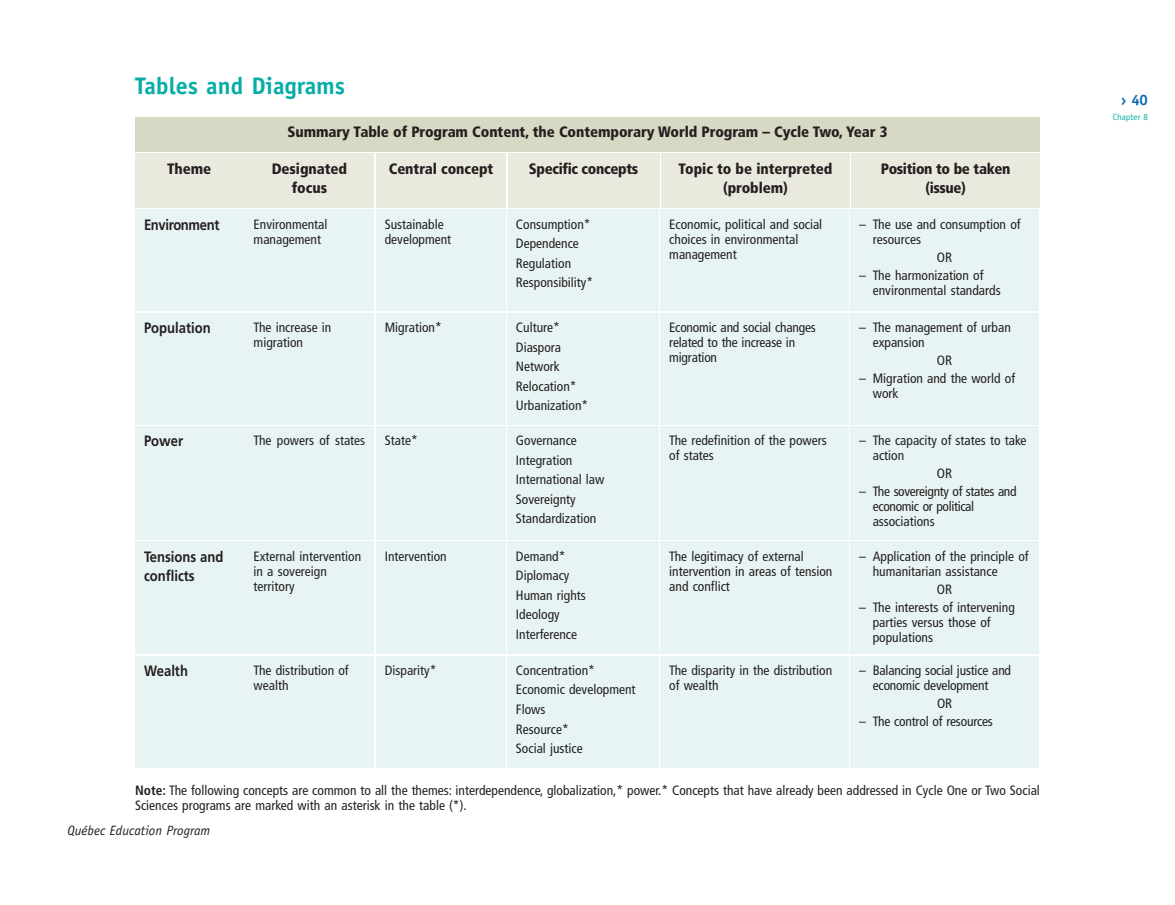
<style>
.page{position:relative;width:1175px;height:905px;background:#fff}
.page>*{position:absolute;margin:0;border:0;box-sizing:border-box;transform-origin:0 0}
.t1{font:700 24px "Officina Sans";color:#07ada7}
.t2{font:900 condensed 15px/19.5px "Frutiger";letter-spacing:-.005em;color:#231f20;text-align:center}
.t3{font:700 15px/19.5px "Frutiger";color:#231f20;scale:.87 1}
.t4{font:900 condensed 15px/19.5px "Frutiger";letter-spacing:-.025em;color:#231f20;text-align:center}
.t5{font:700 15px "Frutiger";letter-spacing:-.025em;color:#231f20;scale:.87 1}
.t6{font:700 15px "Officina Sans";color:#0c6ab5}
.t7{font:condensed 13.5px/15px "Frutiger";color:#231f20}
.t8{font:condensed 13.5px/15px "Frutiger";letter-spacing:-.025em;color:#231f20}
.t9{font:italic 13.5px "Officina Sans";color:#231f20}
.t10{font:9px "Officina Sans";color:#07ada7}
.s1{font-weight:700}
</style>
<div class="page">
<div style="left:135px;top:117px;width:905px;height:35px;background:#d8d9c4"></div>
<div style="left:135px;top:153px;width:108px;height:54px;background:#eae9de"></div>
<div style="left:245px;top:153px;width:129px;height:54px;background:#eae9de"></div>
<div style="left:376px;top:153px;width:130px;height:54px;background:#eae9de"></div>
<div style="left:507px;top:153px;width:152px;height:54px;background:#eae9de"></div>
<div style="left:661px;top:153px;width:188px;height:54px;background:#eae9de"></div>
<div style="left:851px;top:153px;width:189px;height:54px;background:#eae9de"></div>
<div style="left:135px;top:209px;width:108px;height:102px;background:#e8f4f4"></div>
<div style="left:245px;top:209px;width:129px;height:102px;background:#e8f4f4"></div>
<div style="left:376px;top:209px;width:129px;height:102px;background:#e8f4f4"></div>
<div style="left:507px;top:209px;width:151px;height:102px;background:#e8f4f4"></div>
<div style="left:660px;top:209px;width:188px;height:102px;background:#e8f4f4"></div>
<div style="left:850px;top:209px;width:188px;height:102px;background:#e8f4f4"></div>
<div style="left:135px;top:313px;width:108px;height:111px;background:#e8f4f4"></div>
<div style="left:245px;top:313px;width:129px;height:111px;background:#e8f4f4"></div>
<div style="left:376px;top:313px;width:129px;height:111px;background:#e8f4f4"></div>
<div style="left:507px;top:313px;width:151px;height:111px;background:#e8f4f4"></div>
<div style="left:660px;top:313px;width:188px;height:111px;background:#e8f4f4"></div>
<div style="left:850px;top:313px;width:188px;height:111px;background:#e8f4f4"></div>
<div style="left:135px;top:426px;width:108px;height:113px;background:#e8f4f4"></div>
<div style="left:245px;top:426px;width:129px;height:113px;background:#e8f4f4"></div>
<div style="left:376px;top:426px;width:129px;height:113px;background:#e8f4f4"></div>
<div style="left:507px;top:426px;width:151px;height:113px;background:#e8f4f4"></div>
<div style="left:660px;top:426px;width:188px;height:113px;background:#e8f4f4"></div>
<div style="left:850px;top:426px;width:188px;height:113px;background:#e8f4f4"></div>
<div style="left:135px;top:655px;width:108px;height:112px;background:#e8f4f4"></div>
<div style="left:245px;top:655px;width:129px;height:112px;background:#e8f4f4"></div>
<div style="left:376px;top:655px;width:129px;height:112px;background:#e8f4f4"></div>
<div style="left:507px;top:655px;width:151px;height:112px;background:#e8f4f4"></div>
<div style="left:660px;top:655px;width:188px;height:112px;background:#e8f4f4"></div>
<div style="left:850px;top:655px;width:188px;height:112px;background:#e8f4f4"></div>
<div style="left:135px;top:541px;width:108px;height:113px;background:#e8f4f4"></div>
<div style="left:245px;top:541px;width:129px;height:113px;background:#e8f4f4"></div>
<div style="left:376px;top:541px;width:129px;height:113px;background:#e8f4f4"></div>
<div style="left:507px;top:541px;width:151px;height:113px;background:#e8f4f4"></div>
<div style="left:660px;top:541px;width:188px;height:113px;background:#e8f4f4"></div>
<div style="left:850px;top:541px;width:188px;height:113px;background:#e8f4f4"></div>
<h1 class="t1" style="left:135px;top:77px;width:212px">Tables and Diagrams</h1>
<p class="t2" style="left:287px;top:124px;width:601px">Summary Table of Program Content, the Contemporary World Program – Cycle Two, Year 3</p>
<p class="t2" style="left:167px;top:160px;width:46px">Theme</p>
<p class="t2" style="left:272px;top:160px;width:77px">Designated focus</p>
<p class="t2" style="left:389px;top:160px;width:106px">Central concept</p>
<p class="t4" style="left:529px;top:160px;width:111px">Specific concepts</p>
<p class="t2" style="left:678px;top:160px;width:155px">Topic to be interpreted (problem)</p>
<p class="t4" style="left:881px;top:160px;width:131px">Position to be taken (issue)</p>
<p class="t5" style="left:144px;top:218px;width:88px">Environment</p>
<p class="t7" style="left:254px;top:217px;width:75px">Environmental management</p>
<p class="t7" style="left:385px;top:217px;width:68px">Sustainable development</p>
<p class="t7" style="left:516px;top:215px;width:79px;line-height:19.5px">Consumption*<br>Dependence<br>Regulation<br>Responsibility*</p>
<p class="t7" style="left:669px;top:217px;width:154px">Economic, political and social choices in environmental management</p>
<p class="t7" style="left:872px;top:217px;width:149px;text-indent:-14px">– The use and consumption of resources</p>
<p class="t7" style="left:937px;top:250px;width:17px">OR</p>
<p class="t7" style="left:872px;top:268px;width:129px;text-indent:-14px">– The harmonization of environmental standards</p>
<p class="t3" style="left:144px;top:319px;width:78px">Population</p>
<p class="t7" style="left:254px;top:321px;width:79px">The increase in migration</p>
<p class="t7" style="left:385px;top:321px;width:58px">Migration*</p>
<p class="t7" style="left:516px;top:319px;width:74px;line-height:19.5px">Culture*<br>Diaspora<br>Network<br>Relocation*<br>Urbanization*</p>
<p class="t7" style="left:669px;top:321px;width:148px">Economic and social changes related to the increase in migration</p>
<p class="t7" style="left:872px;top:321px;width:140px;text-indent:-14px">– The management of urban expansion</p>
<p class="t7" style="left:937px;top:354px;width:17px">OR</p>
<p class="t7" style="left:872px;top:372px;width:144px;text-indent:-14px">– Migration and the world of work</p>
<p class="t3" style="left:144px;top:432px;width:46px">Power</p>
<p class="t7" style="left:254px;top:434px;width:113px">The powers of states</p>
<p class="t7" style="left:385px;top:434px;width:34px">State*</p>
<p class="t7" style="left:516px;top:432px;width:90px;line-height:19.5px">Governance<br>Integration<br>International law<br>Sovereignty<br>Standardization</p>
<p class="t7" style="left:669px;top:434px;width:159px">The redefinition of the powers of states</p>
<p class="t7" style="left:872px;top:434px;width:155px;text-indent:-14px">– The capacity of states to take action</p>
<p class="t7" style="left:937px;top:467px;width:17px">OR</p>
<p class="t8" style="left:872px;top:485px;width:145px;text-indent:-14px">– The sovereignty of states and economic or political associations</p>
<p class="t3" style="left:144px;top:548px;width:93px">Tensions and conflicts</p>
<p class="t7" style="left:254px;top:549px;width:109px">External intervention in a sovereign territory</p>
<p class="t7" style="left:385px;top:549px;width:63px">Intervention</p>
<p class="t7" style="left:516px;top:547px;width:71px;line-height:19.5px">Demand*<br>Diplomacy<br>Human rights<br>Ideology<br>Interference</p>
<p class="t7" style="left:669px;top:549px;width:165px">The legitimacy of external intervention in areas of tension and conflict</p>
<p class="t7" style="left:872px;top:549px;width:157px;text-indent:-14px">– Application of the principle of humanitarian assistance</p>
<p class="t7" style="left:937px;top:582px;width:17px">OR</p>
<p class="t7" style="left:872px;top:600px;width:143px;text-indent:-14px">– The interests of intervening parties versus those of populations</p>
<p class="t3" style="left:144px;top:662px;width:52px">Wealth</p>
<p class="t7" style="left:254px;top:663px;width:97px">The distribution of wealth</p>
<p class="t7" style="left:385px;top:663px;width:53px">Disparity*</p>
<p class="t7" style="left:516px;top:661px;width:121px;line-height:19.5px">Concentration*<br>Economic development<br>Flows<br>Resource*<br>Social justice</p>
<p class="t7" style="left:669px;top:663px;width:164px">The disparity in the distribution of wealth</p>
<p class="t7" style="left:872px;top:663px;width:140px;text-indent:-14px">– Balancing social justice and economic development</p>
<p class="t7" style="left:937px;top:696px;width:17px">OR</p>
<p class="t7" style="left:859px;top:714px;width:135px">– The control of resources</p>
<p class="t7" style="left:135px;top:783px;width:906px"><span class="s1">Note:</span> The following concepts are common to all the themes: interdependence, globalization,* power.* Concepts that have already been addressed in Cycle One or Two Social<br>Sciences programs are marked with an asterisk in the table (*).</p>
<p class="t9" style="left:68px;top:825px;width:144px">Québec Education Program</p>
<p class="t6" style="left:1120px;top:95px;width:29px">› 40</p>
<p class="t10" style="left:1112px;top:114px;width:37px">Chapter 8</p>
</div>
